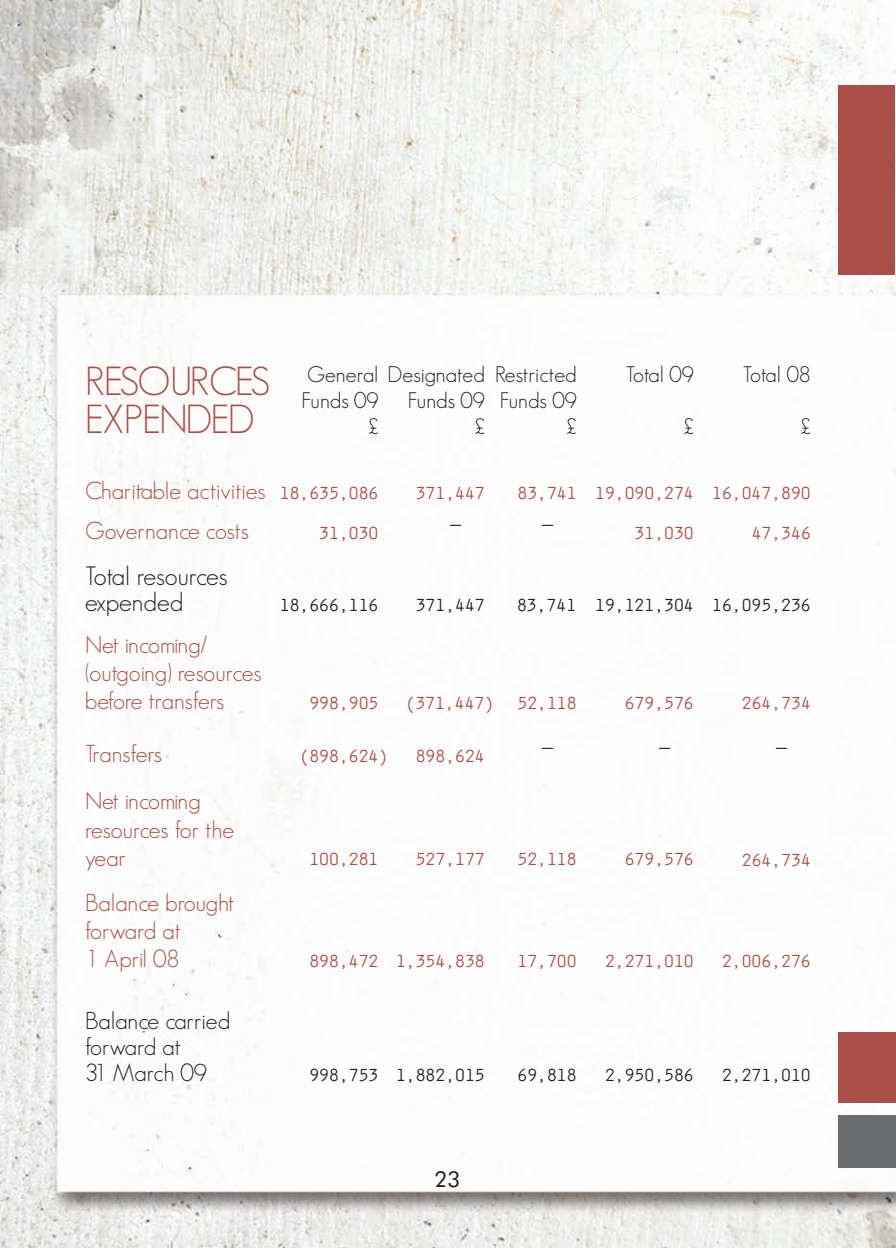
<style>
.page{position:relative;width:896px;height:1248px;background:#fff}
.page>*{position:absolute;margin:0;border:0;box-sizing:border-box;transform-origin:0 0}
.t1{font:300 39.8px/37.6px "Geosans";letter-spacing:-.05em;color:#ab4e48}
.t2{font:300 26px/26px "Geosans";color:#231f20}
.t3{font:300 24px/28px "Geosans";color:#ab4e48}
.t4{font:300 24px/26px "Geosans";color:#231f20}
.t5{font:300 24px/47px "Geosans";letter-spacing:-.02em;color:#ab4e48}
.t6{font:300 22px/26px "Geosans";color:#231f20;text-align:right}
.t7{font:22px "Futura BT";color:#231f20}
.t8{font:18px "sax Mono";color:#ab4e48}
.t9{font:18px "sax Mono";color:#231f20}
</style>
<div class="page">
<img style="left:0;top:0;width:896px;height:1247px">
<div style="left:838px;top:1115px;width:58px;height:52px;background:#6c6d70"></div>
<div style="left:838px;top:1032px;width:58px;height:70px;background:#ab4e48"></div>
<div style="left:838px;top:85px;width:57px;height:189px;background:#ab4e48"></div>
<h1 class="t1" style="left:85px;top:362px;width:187px">RESOURCES<br>EXPENDED</h1>
<p class="t6" style="left:307px;top:361px;width:179px">General Designated</p>
<p class="t6" style="left:301px;top:387px;width:78px">Funds 09</p>
<p class="t6" style="left:368px;top:413px;width:12px">£</p>
<p class="t6" style="left:408px;top:387px;width:78px">Funds 09 £</p>
<p class="t6" style="left:495px;top:361px;width:83px">Restricted<br>Funds 09 £</p>
<p class="t6" style="left:743px;top:361px;width:70px">Total 08</p>
<p class="t6" style="left:626px;top:361px;width:70px">Total 09</p>
<p class="t6" style="left:683px;top:413px;width:12px">£</p>
<p class="t6" style="left:800px;top:413px;width:12px">£</p>
<h3 class="t3" style="left:85px;top:470px;width:182px;line-height:40.2px">Charitable activities<br>Governance costs</h3>
<h2 class="t2" style="left:85px;top:562px;width:144px">Total resources expended</h2>
<h3 class="t3" style="left:85px;top:630px;width:178px">Net incoming/ (outgoing) resources before transfers</h3>
<h3 class="t5" style="left:85px;top:730px;width:117px">Transfers<br>Net incoming</h3>
<h3 class="t3" style="left:85px;top:815px;width:151px">resources for the year</h3>
<h3 class="t3" style="left:85px;top:888px;width:150px">Balance brought forward at<br>1 April 08</h3>
<h3 class="t4" style="left:85px;top:1007px;width:147px">Balance carried forward at<br>31 March 09</h3>
<p class="t8" style="left:280px;top:480px;width:100px">18,635,086</p>
<p class="t8" style="left:319px;top:521px;width:61px">31,030</p>
<p class="t8" style="left:416px;top:480px;width:71px">371,447</p>
<p class="t8" style="left:517px;top:480px;width:61px">83,741</p>
<p class="t9" style="left:451px;top:504px;width:11px">_</p>
<p class="t9" style="left:543px;top:504px;width:11px">_</p>
<p class="t8" style="left:595px;top:480px;width:100px">19,090,274</p>
<p class="t8" style="left:634px;top:520px;width:61px">31,030</p>
<p class="t8" style="left:712px;top:480px;width:100px">16,047,890</p>
<p class="t8" style="left:751px;top:520px;width:61px">47,346</p>
<p class="t9" style="left:280px;top:592px;width:100px">18,666,116</p>
<p class="t9" style="left:416px;top:592px;width:71px">371,447</p>
<p class="t9" style="left:517px;top:592px;width:61px">83,741</p>
<p class="t9" style="left:595px;top:592px;width:100px">19,121,304</p>
<p class="t9" style="left:712px;top:592px;width:100px">16,095,236</p>
<p class="t8" style="left:309px;top:690px;width:71px">998,905</p>
<p class="t8" style="left:299px;top:743px;width:90px">(898,624)</p>
<p class="t8" style="left:405px;top:690px;width:90px">(371,447)</p>
<p class="t8" style="left:416px;top:743px;width:71px">898,624</p>
<p class="t8" style="left:517px;top:690px;width:61px">52,118</p>
<p class="t8" style="left:625px;top:690px;width:71px">679,576</p>
<p class="t8" style="left:742px;top:690px;width:71px">264,734</p>
<p class="t9" style="left:543px;top:726px;width:11px">_</p>
<p class="t9" style="left:660px;top:726px;width:11px">_</p>
<p class="t9" style="left:777px;top:726px;width:11px">_</p>
<p class="t8" style="left:309px;top:846px;width:71px">100,281</p>
<p class="t8" style="left:416px;top:846px;width:71px">527,177</p>
<p class="t8" style="left:517px;top:846px;width:61px">52,118</p>
<p class="t8" style="left:625px;top:846px;width:71px">679,576</p>
<p class="t8" style="left:742px;top:846px;width:71px">264,734</p>
<p class="t8" style="left:309px;top:948px;width:71px">898,472</p>
<p class="t8" style="left:396px;top:948px;width:90px">1,354,838</p>
<p class="t8" style="left:517px;top:948px;width:61px">17,700</p>
<p class="t8" style="left:605px;top:948px;width:90px">2,271,010</p>
<p class="t8" style="left:722px;top:948px;width:90px">2,006,276</p>
<p class="t9" style="left:309px;top:1062px;width:71px">998,753</p>
<p class="t9" style="left:396px;top:1062px;width:90px">1,882,015</p>
<p class="t9" style="left:517px;top:1062px;width:61px">69,818</p>
<p class="t9" style="left:605px;top:1062px;width:90px">2,950,586</p>
<p class="t9" style="left:722px;top:1062px;width:90px">2,271,010</p>
<p class="t7" style="left:434px;top:1165px;width:27px">23</p>
</div>
